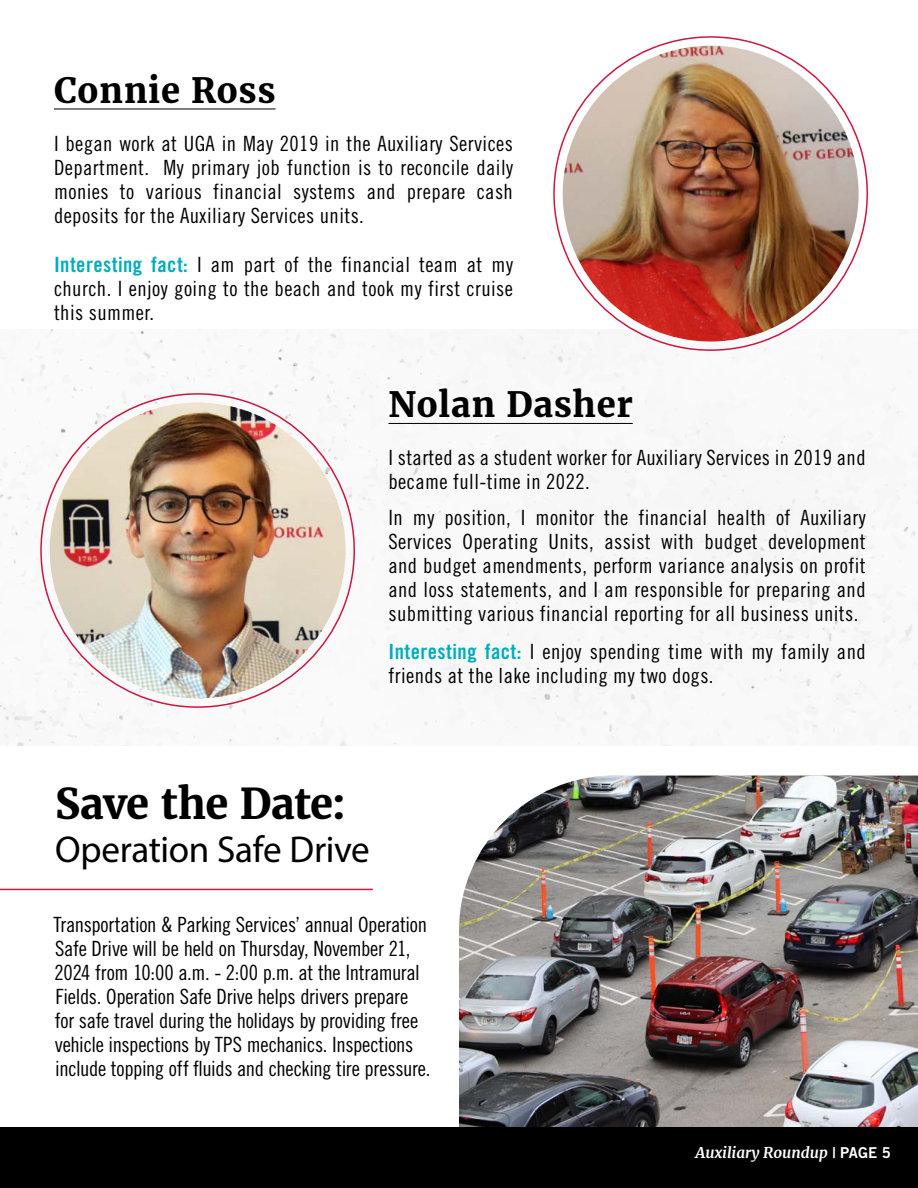
<style>
.page{position:relative;width:918px;height:1188px;background:#fff}
.page>*{position:absolute;margin:0;border:0;box-sizing:border-box;transform-origin:0 0}
.t1{font:700 42px "Merriweather";letter-spacing:-.015em;color:#000}
.t2{font:37.5px "Myriad Pro";letter-spacing:-.01em;color:#000}
.t3{font:700 34.5px "Merriweather";letter-spacing:.02em;color:#000}
.t4{font:21px/24px "Trade Gothic LT Std Cn 18";letter-spacing:.01em;color:#000;text-align:justify}
.t5{font:21px/24px "Trade Gothic LT Std Cn 18";letter-spacing:-.015em;color:#000}
.t6{font:italic 700 15px "Merriweather";color:#fff}
.s1{font-family:"Trade Gothic LT Std Bd Cn 20";color:#00acbd}
.s2{font-family:"Trade Gothic LT Std Bd 2";font-weight:400;font-style:normal}
</style>
<div class="page">
<img style="left:0;top:330px;width:918px;height:416px">
<hr style="left:54px;top:108px;width:222px;height:1px;background:#000">
<hr style="left:388px;top:423px;width:245px;height:1px;background:#000">
<img style="left:563px;top:46px;width:296px;height:296px;border-radius:148px">
<img style="left:459px;top:776px;width:459px;height:351px">
<img style="left:50px;top:403px;width:296px;height:295px;border-radius:148px">
<div style="left:0;top:1127px;width:918px;height:61px;background:#000"></div>
<hr style="left:0;top:889px;width:373px;height:1px;background:#cd163f">
<h3 class="t3" style="left:54px;top:67px;width:223px">Connie Ross</h3>
<p class="t4" style="left:54px;top:131px;width:461px">I began work at UGA in May 2019 in the Auxiliary Services Department. My primary job function is to reconcile daily monies to various financial systems and prepare cash deposits for the Auxiliary Services units.</p>
<p class="t4" style="left:54px;top:253px;width:461px"><span class="s1">Interesting fact:</span> I am part of the financial team at my church. I enjoy going to the beach and took my first cruise this summer.</p>
<h3 class="t3" style="left:388px;top:382px;width:246px">Nolan Dasher</h3>
<p class="t4" style="left:388px;top:446px;width:479px">I started as a student worker for Auxiliary Services in 2019 and became full-time in 2022.</p>
<p class="t4" style="left:388px;top:506px;width:479px">In my position, I monitor the financial health of Auxiliary Services Operating Units, assist with budget development and budget amendments, perform variance analysis on profit and loss statements, and I am responsible for preparing and submitting various financial reporting for all business units.</p>
<p class="t4" style="left:388px;top:639px;width:479px"><span class="s1">Interesting fact:</span> I enjoy spending time with my family and friends at the lake including my two dogs.</p>
<h1 class="t1" style="left:55px;top:776px;width:292px">Save the Date:</h1>
<h2 class="t2" style="left:55px;top:827px;width:316px">Operation Safe Drive</h2>
<p class="t5" style="left:53px;top:912px;width:379px">Transportation &amp; Parking Services’ annual Operation Safe Drive will be held on Thursday, November 21, 2024 from 10:00 a.m. - 2:00 p.m. at the Intramural Fields. Operation Safe Drive helps drivers prepare for safe travel during the holidays by providing free vehicle inspections by TPS mechanics. Inspections include topping off fluids and checking tire pressure.</p>
<p class="t6" style="left:696px;top:1142px;width:197px">Auxiliary Roundup <span class="s2">| PAGE 5</span></p>
</div>
